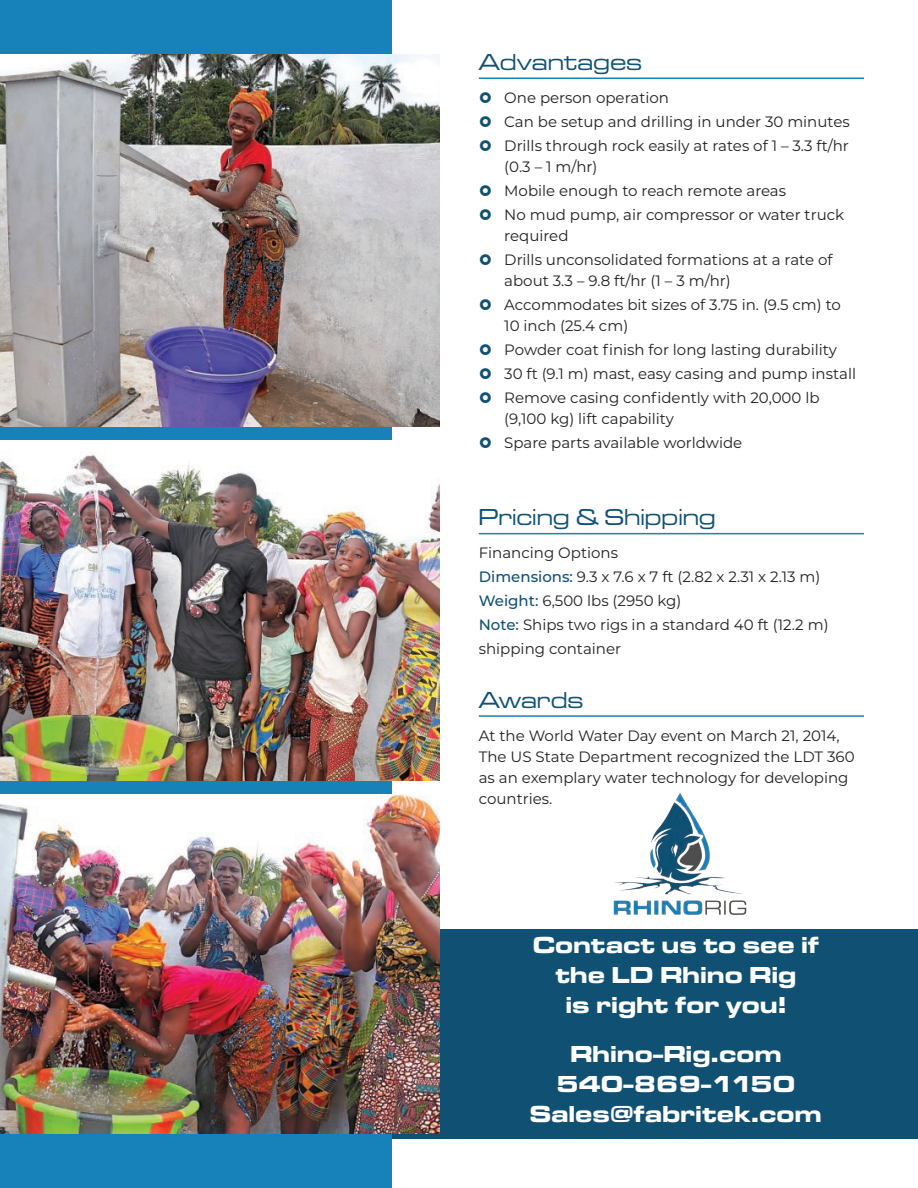
<style>
.page{position:relative;width:918px;height:1188px;background:#fff}
.page>*{position:absolute;margin:0;border:0;box-sizing:border-box;transform-origin:0 0}
.t1{font:24px/30px "Microgramma D Bold Exte";letter-spacing:.025em;color:#fff;text-align:center}
.t2{font:500 24px "Microgramma Ext D";letter-spacing:.025em;color:#105173}
.t3{font:15px/24px "Montserrat";color:#231f20}
.s1{font-weight:500;color:#105173}
</style>
<div class="page">
<div style="left:0;top:929px;width:918px;height:210px;background:#105173"></div>
<div style="left:0;top:0;width:392px;height:1188px;background:#1782b9"></div>
<hr style="left:479px;top:78px;width:385px;height:1px;background:#1782b9">
<hr style="left:479px;top:533px;width:385px;height:1px;background:#1782b9">
<hr style="left:479px;top:715px;width:385px;height:2px;background:#1782b9">
<img style="left:613px;top:792px;width:134px;height:123px">
<img style="left:0;top:54px;width:440px;height:372px">
<img style="left:0;top:794px;width:440px;height:340px">
<img style="left:0;top:440px;width:440px;height:340px">
<h1 class="t2" style="left:479px;top:47px;width:165px">Advantages</h1>
<p class="t3" style="left:504px;top:85px;width:347px">One person operation<br>Can be setup and drilling in under 30 minutes<br>Drills through rock easily at rates of 1 – 3.3 ft/hr</p>
<p class="t3" style="left:504px;top:154px;width:341px">(0.3 – 1 m/hr)<br>Mobile enough to reach remote areas<br>No mud pump, air compressor or water truck</p>
<p class="t3" style="left:504px;top:223px;width:330px">required<br>Drills unconsolidated formations at a rate of</p>
<p class="t3" style="left:504px;top:268px;width:338px">about 3.3 – 9.8 ft/hr (1 – 3 m/hr)<br>Accommodates bit sizes of 3.75 in. (9.5 cm) to</p>
<p class="t3" style="left:504px;top:313px;width:353px">10 inch (25.4 cm)<br>Powder coat finish for long lasting durability 30 ft (9.1 m) mast, easy casing and pump install Remove casing confidently with 20,000 lb</p>
<p class="t3" style="left:504px;top:406px;width:240px">(9,100 kg) lift capability<br>Spare parts available worldwide</p>
<h1 class="t2" style="left:479px;top:502px;width:238px">Pricing &amp; Shipping</h1>
<p class="t3" style="left:479px;top:541px;width:351px">Financing Options<br><span class="s1">Dimensions:</span> 9.3 x 7.6 x 7 ft (2.82 x 2.31 x 2.13 m)<br><span class="s1">Weight:</span> 6,500 lbs (2950 kg)<br><span class="s1">Note:</span> Ships two rigs in a standard 40 ft (12.2 m) shipping container</p>
<h1 class="t2" style="left:479px;top:685px;width:106px">Awards</h1>
<p class="t3" style="left:479px;top:724px;width:377px;line-height:21px">At the World Water Day event on March 21, 2014, The US State Department recognized the LDT 360 as an exemplary water technology for developing countries.</p>
<h1 class="t1" style="left:533px;top:929px;width:287px">Contact us to see if the LD Rhino Rig<br>is right for you!</h1>
<h1 class="t1" style="left:530px;top:1039px;width:293px">Rhino-Rig.com<br>540-869-1150<br>Sales@fabritek.com</h1>
</div>
